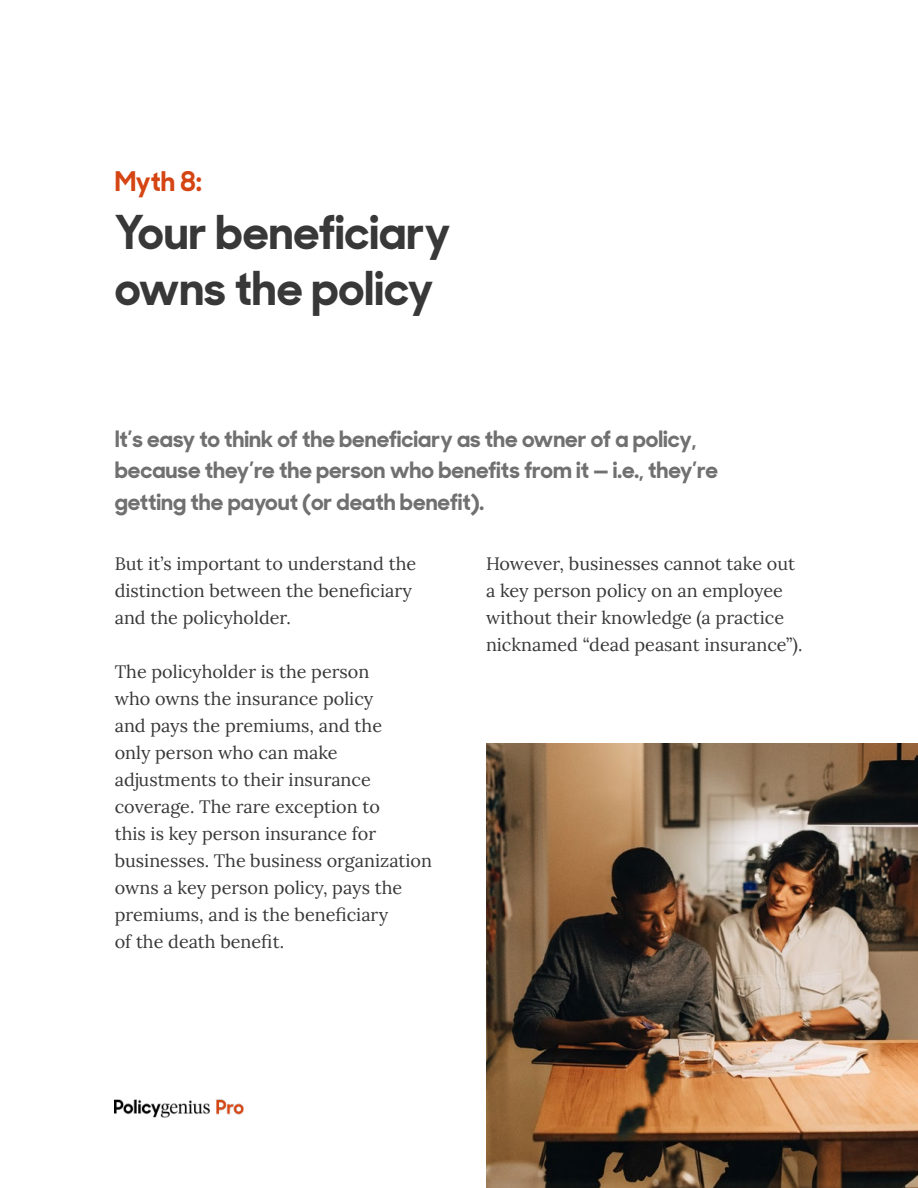
<style>
.page{position:relative;width:918px;height:1188px;background:#fff}
.page>*{position:absolute;margin:0;border:0;box-sizing:border-box;transform-origin:0 0}
.t1{font:700 46.5px/55.5px "Sharp Sans Display No 1";color:#383838}
.t2{font:700 27px "Sharp Sans Display No 1";color:#d44513}
.t3{font:700 22.5px/31.5px "Sharp Sans Display No 1";color:#707070}
.t4{font:18px/27px "Lora";color:#383838}
</style>
<div class="page">
<img style="left:115px;top:1099px;width:128px;height:19px">
<img style="left:486px;top:744px;width:432px;height:444px">
<h2 class="t2" style="left:115px;top:159px;width:88px">Myth 8:</h2>
<h1 class="t1" style="left:115px;top:201px;width:337px">Your beneficiary owns the policy</h1>
<p class="t3" style="left:115px;top:421px;width:605px">It’s easy to think of the beneficiary as the owner of a policy, because they’re the person who benefits from it — i.e., they’re getting the payout (or death benefit).</p>
<p class="t4" style="left:115px;top:549px;width:303px">But it’s important to understand the distinction between the beneficiary and the policyholder.</p>
<p class="t4" style="left:115px;top:657px;width:319px">The policyholder is the person<br>who owns the insurance policy<br>and pays the premiums, and the<br>only person who can make adjustments to their insurance coverage. The rare exception to<br>this is key person insurance for businesses. The business organization owns a key person policy, pays the premiums, and is the beneficiary<br>of the death benefit.</p>
<p class="t4" style="left:486px;top:549px;width:318px">However, businesses cannot take out a key person policy on an employee without their knowledge (a practice nicknamed “dead peasant insurance”).</p>
</div>
